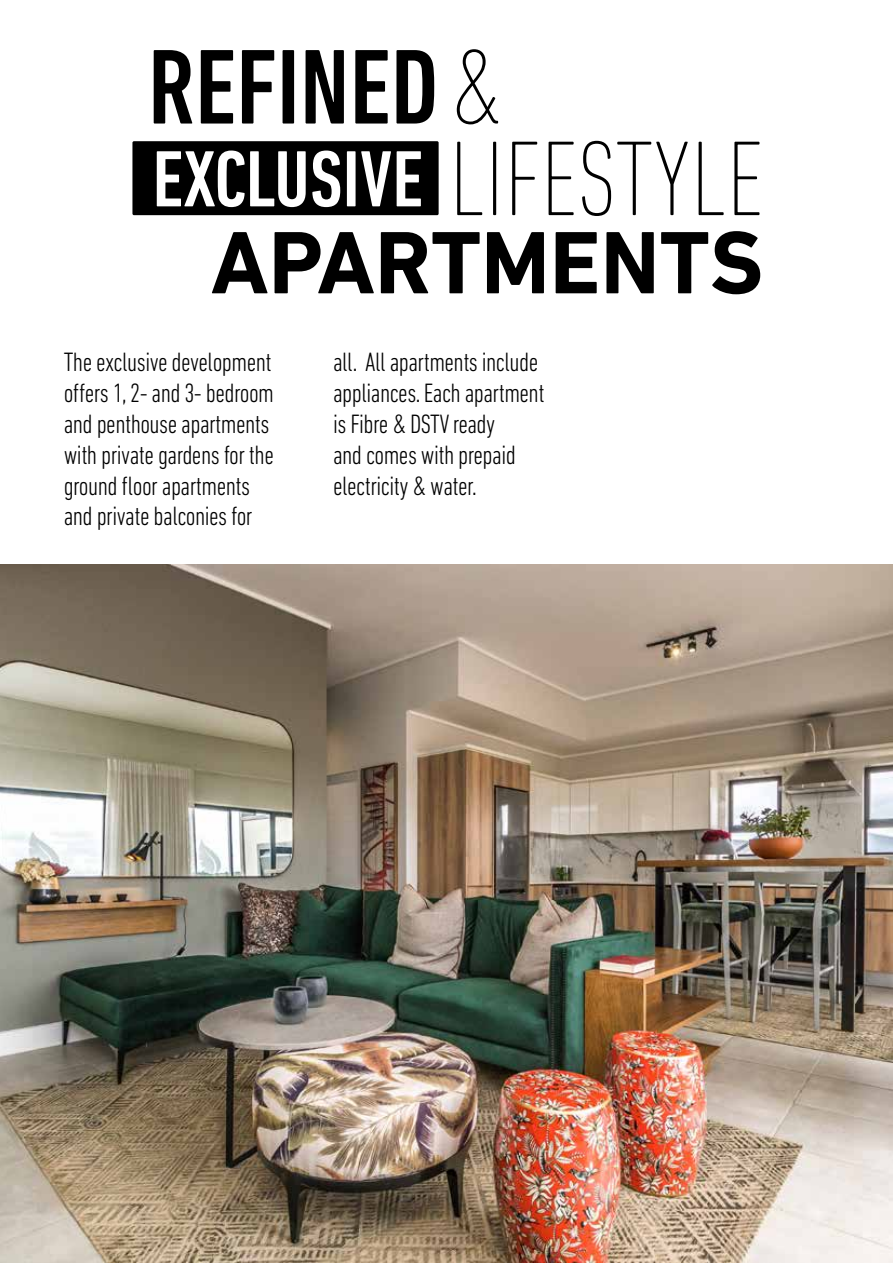
<style>
.page{position:relative;width:893px;height:1263px;background:#fff}
.page>*{position:absolute;margin:0;border:0;box-sizing:border-box;transform-origin:0 0}
.t1{font:200 condensed 108px/91.7px "DIN Next LT Pro";color:#000}
.t2{font:700 90px "DIN Next LT Pro";color:#000}
.t3{font:500 condensed 81px "DIN Next LT Pro";color:#fff}
.t4{font:300 condensed 27px/30.9px "DIN Next LT Pro";letter-spacing:-.02em;color:#000}
.s1{font-weight:500}
</style>
<div class="page">
<div style="left:132px;top:141px;width:307px;height:74px;background:#000;border-radius:2px"></div>
<img style="left:0;top:564px;width:893px;height:699px">
<h1 class="t1" style="left:449px;top:40px;width:315px;text-indent:-301px"><span class="s1">REFINED</span>&amp;<br>LIFESTYLE</h1>
<h2 class="t2" style="left:211px;top:210px;width:554px">APARTMENTS</h2>
<h3 class="t3" style="left:152px;top:133px;width:272px">EXCLUSIVE</h3>
<p class="t4" style="left:64px;top:346px;width:212px">The exclusive development offers 1, 2- and 3- bedroom and penthouse apartments with private gardens for the ground floor apartments and private balconies for</p>
<p class="t4" style="left:333px;top:346px;width:213px">all. All apartments include appliances. Each apartment is Fibre &amp; DSTV ready<br>and comes with prepaid electricity &amp; water.</p>
</div>
